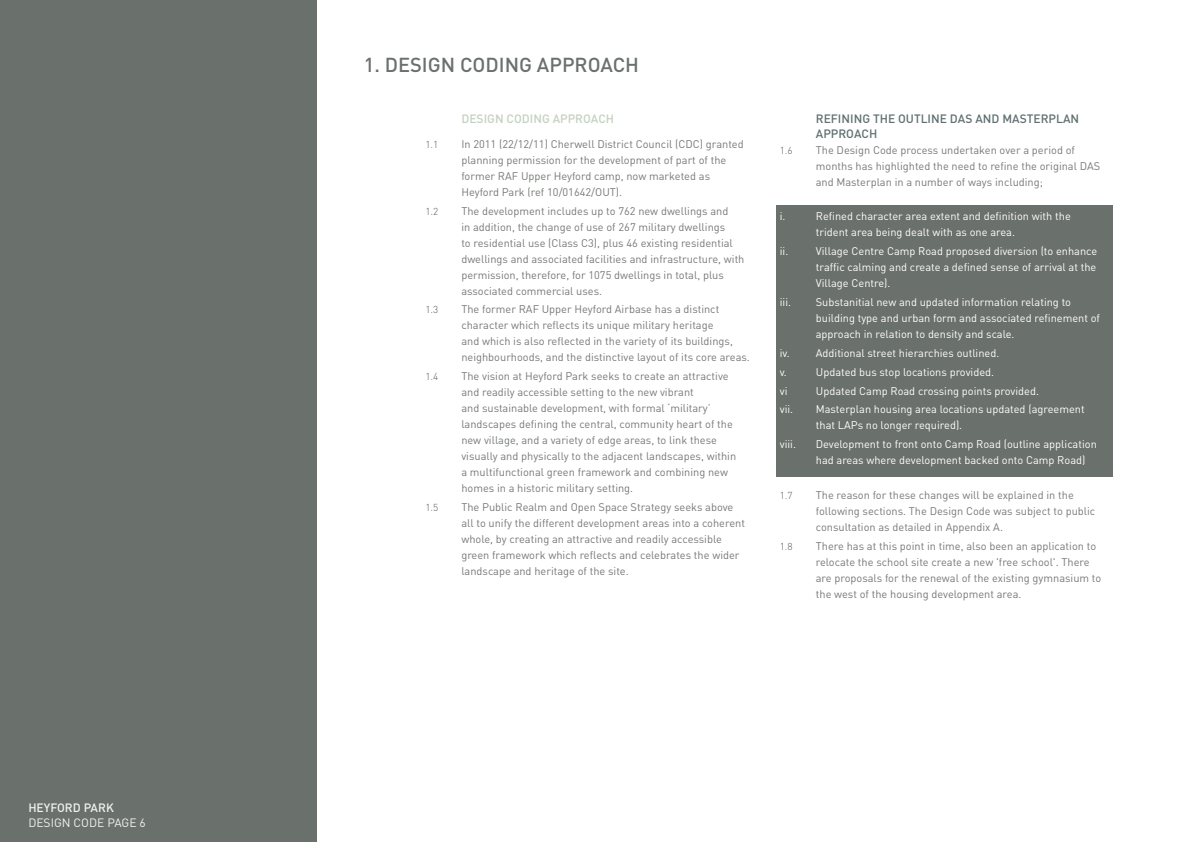
<style>
.page{position:relative;width:1191px;height:842px;background:#fff}
.page>*{position:absolute;margin:0;border:0;box-sizing:border-box;transform-origin:0 0}
.t1{font:500 20px "DIN";color:#6a706b}
.t2{font:500 12px "DIN";color:#5e6f6f}
.t3{font:500 12px "DIN";color:#c5d1c0}
.t4{font:12px "DIN";color:#f0f2ee}
.t5{font:500 12px "DIN";color:#f0f2ee}
.t6{font:11px/16px "DIN";color:#757a75}
.t7{font:11px/16px "DIN";color:#fff}
.t8{font:300 10px "DIN";color:#58595b}
</style>
<div class="page">
<div style="left:0;top:0;width:317px;height:842px;background:#6a706b"></div>
<div style="left:776px;top:205px;width:336px;height:272px;background:#6a706b"></div>
<p class="t5" style="left:28px;top:800px;width:87px">HEYFORD PARK</p>
<p class="t4" style="left:28px;top:815px;width:119px">DESIGN CODE PAGE 6</p>
<h1 class="t1" style="left:364px;top:51px;width:277px">1. DESIGN CODING APPROACH</h1>
<p class="t3" style="left:461px;top:111px;width:154px">DESIGN CODING APPROACH</p>
<p class="t8" style="left:425px;top:137px;width:14px">1.1</p>
<p class="t6" style="left:461px;top:136px;width:284px">In 2011 (22/12/11) Cherwell District Council (CDC) granted planning permission for the development of part of the former RAF Upper Heyford camp, now marketed as Heyford Park (ref 10/01642/OUT).</p>
<p class="t8" style="left:425px;top:204px;width:14px">1.2</p>
<p class="t6" style="left:461px;top:203px;width:285px">The development includes up to 762 new dwellings and<br>in addition, the change of use of 267 military dwellings<br>to residential use (Class C3), plus 46 existing residential dwellings and associated facilities and infrastructure, with permission, therefore, for 1075 dwellings in total, plus associated commercial uses.</p>
<p class="t8" style="left:425px;top:303px;width:14px">1.3</p>
<p class="t6" style="left:461px;top:302px;width:290px">The former RAF Upper Heyford Airbase has a distinct character which reflects its unique military heritage<br>and which is also reflected in the variety of its buildings, neighbourhoods, and the distinctive layout of its core areas.</p>
<p class="t8" style="left:425px;top:370px;width:14px">1.4</p>
<p class="t6" style="left:461px;top:368px;width:276px">The vision at Heyford Park seeks to create an attractive and readily accessible setting to the new vibrant<br>and sustainable development, with formal ‘military’ landscapes defining the central, community heart of the new village, and a variety of edge areas, to link these visually and physically to the adjacent landscapes, within a multifunctional green framework and combining new homes in a historic military setting.</p>
<p class="t8" style="left:425px;top:501px;width:14px">1.5</p>
<p class="t6" style="left:461px;top:499px;width:285px">The Public Realm and Open Space Strategy seeks above all to unify the different development areas into a coherent whole, by creating an attractive and readily accessible green framework which reflects and celebrates the wider landscape and heritage of the site.</p>
<p class="t2" style="left:780px;top:111px;width:10px">REFINING</p>
<p class="t2" style="left:873px;top:111px;width:9px">THE</p>
<p class="t2" style="left:898px;top:111px;width:9px">OUT</p>
<p class="t2" style="left:920px;top:111px;width:14px">LINE</p>
<p class="t2" style="left:950px;top:111px;width:8px">DAS</p>
<p class="t2" style="left:975px;top:111px;width:9px">AND</p>
<p class="t2" style="left:1002px;top:111px;width:18px">MASTERP</p>
<p class="t2" style="left:1056px;top:111px;width:16px">LAN</p>
<p class="t2" style="left:816px;top:125px;width:9px">APPROACH</p>
<p class="t8" style="left:780px;top:143px;width:14px">1.6</p>
<p class="t6" style="left:816px;top:142px;width:286px">The Design Code process undertaken over a period of months has highlighted the need to refine the original DAS and Masterplan in a number of ways including;</p>
<p class="t7" style="left:780px;top:209px;width:7px">i.</p>
<p class="t7" style="left:816px;top:209px;width:256px">Refined character area extent and definition with the trident area being dealt with as one area.</p>
<p class="t7" style="left:780px;top:243px;width:10px">ii.</p>
<p class="t7" style="left:816px;top:243px;width:283px;text-align:justify">Village Centre Camp Road proposed diversion (to enhance traffic calming and create a defined sense of arrival at the Village Centre).</p>
<p class="t7" style="left:780px;top:294px;width:13px">iii.</p>
<p class="t7" style="left:816px;top:294px;width:286px">Substanitial new and updated information relating to building type and urban form and associated refinement of approach in relation to density and scale.</p>
<p class="t7" style="left:780px;top:344px;width:221px;line-height:18.8px">iv. Additional street hierarchies outlined. v.</p>
<p class="t7" style="left:816px;top:364px;width:180px">Updated bus stop locations provided.</p>
<p class="t7" style="left:780px;top:383px;width:9px">vi</p>
<p class="t7" style="left:816px;top:383px;width:225px">Updated Camp Road crossing points provided.</p>
<p class="t7" style="left:780px;top:402px;width:15px">vii.</p>
<p class="t7" style="left:816px;top:402px;width:270px">Masterplan housing area locations updated (agreement that LAPs no longer required).</p>
<p class="t7" style="left:780px;top:436px;width:18px">viii.</p>
<p class="t7" style="left:816px;top:436px;width:282px">Development to front onto Camp Road (outline application had areas where development backed onto Camp Road)</p>
<p class="t8" style="left:780px;top:489px;width:14px">1.7</p>
<p class="t6" style="left:816px;top:487px;width:281px">The reason for these changes will be explained in the following sections. The Design Code was subject to public consultation as detailed in Appendix A.</p>
<p class="t8" style="left:780px;top:540px;width:14px">1.8</p>
<p class="t6" style="left:816px;top:538px;width:287px">There has at this point in time, also been an application to relocate the school site create a new 'free school'. There are proposals for the renewal of the existing gymnasium to the west of the housing development area.</p>
</div>
